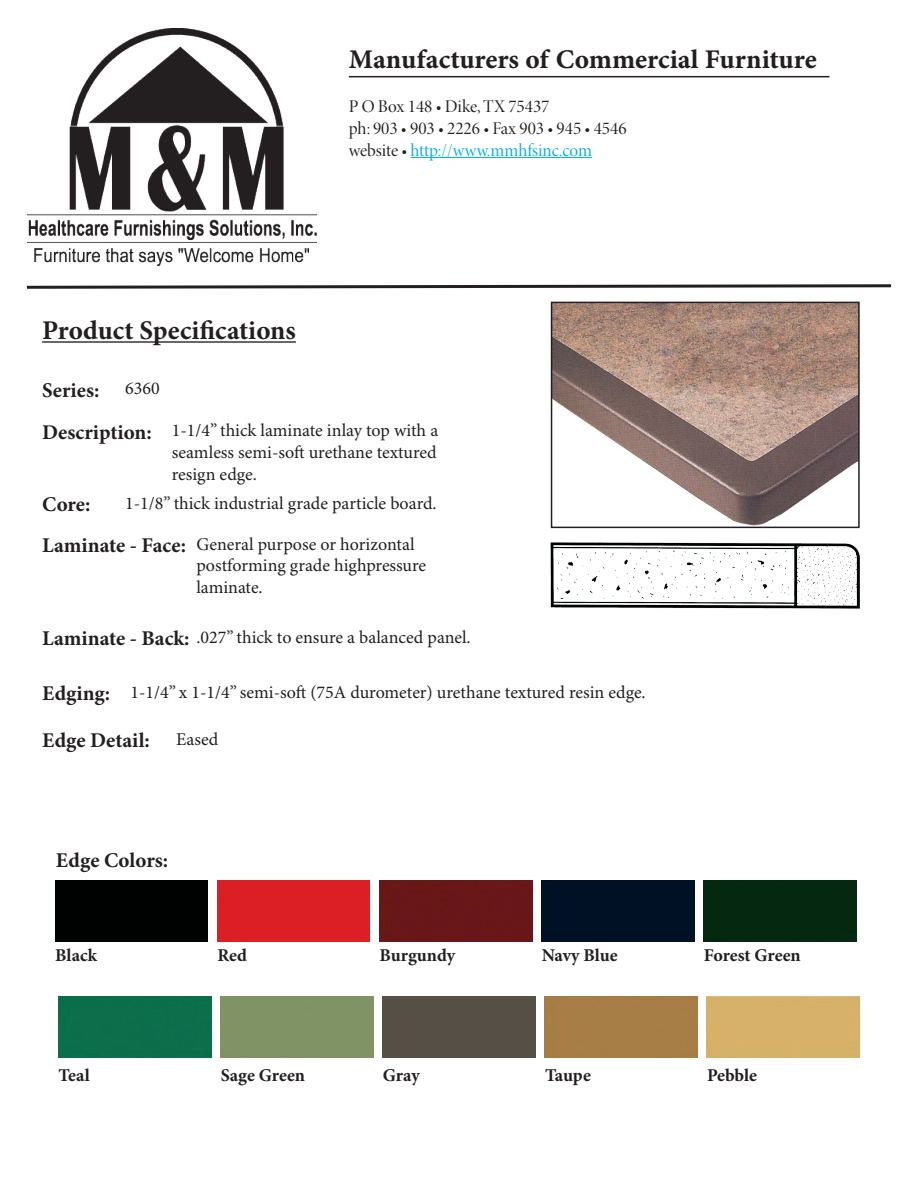
<style>
.page{position:relative;width:918px;height:1188px;background:#fff}
.page>*{position:absolute;margin:0;border:0;box-sizing:border-box;transform-origin:0 0}
.t1{font:27px "Minion Pro Bold Capt";color:#231f20}
.t2{font:700 27px "Minion Pro";color:#231f20}
.t3{font:700 21px/42.2px "Minion Pro";color:#231f20}
.t4{font:18px/21.6px "Minion Pro";color:#231f20}
.t5{font:18px/21.6px "Minion Pro Disp";color:#231f20}
.t6{font:700 18px "Minion Pro";letter-spacing:-.005em;color:#231f20}
.s1{color:#00aeef}
</style>
<div class="page">
<img style="left:27px;top:28px;width:289px;height:237px">
<hr style="left:349px;top:76px;width:480px;height:1px;background:#231f20">
<hr style="left:411px;top:157px;width:181px;height:1px;background:#00aeef">
<img style="left:554px;top:305px;width:303px;height:220px">
<div style="left:551px;top:302px;width:309px;height:226px;border:2px solid #231f20"></div>
<hr style="left:42px;top:341px;width:254px;height:2px;background:#231f20">
<svg style="left:27px;top:284px;width:864px;height:5px"></svg>
<img style="left:551px;top:542px;width:309px;height:66px">
<div style="left:55px;top:880px;width:153px;height:61px;background:#000101"></div>
<div style="left:58px;top:996px;width:153px;height:61px;background:#0c6e4b"></div>
<div style="left:217px;top:880px;width:153px;height:61px;background:#db1f25"></div>
<div style="left:221px;top:996px;width:152px;height:61px;background:#809365"></div>
<div style="left:380px;top:880px;width:152px;height:61px;background:#691619"></div>
<div style="left:383px;top:996px;width:152px;height:61px;background:#554f45"></div>
<div style="left:542px;top:880px;width:152px;height:61px;background:#011125"></div>
<div style="left:545px;top:996px;width:152px;height:61px;background:#a77d45"></div>
<div style="left:704px;top:880px;width:152px;height:61px;background:#042810"></div>
<div style="left:707px;top:996px;width:153px;height:61px;background:#d7b169"></div>
<h1 class="t1" style="left:349px;top:43px;width:469px">Manufacturers of Commercial Furniture</h1>
<p class="t5" style="left:349px;top:96px;width:279px">P O Box 148 • Dike, TX 75437<br>ph: 903 • 903 • 2226 • Fax 903 • 945 • 4546 website • <span class="s1">http://www.mmhfsinc.com</span></p>
<h1 class="t2" style="left:42px;top:315px;width:255px">Product Specifications</h1>
<p class="t3" style="left:42px;top:370px;width:111px">Series:<br>Description:</p>
<p class="t4" style="left:125px;top:379px;width:36px">6360</p>
<p class="t4" style="left:172px;top:421px;width:268px;text-align:justify">1-1/4” thick laminate inlay top with a seamless semi-soft urethane textured resign edge.</p>
<p class="t3" style="left:42px;top:484px;width:50px">Core:</p>
<p class="t4" style="left:125px;top:493px;width:313px">1-1/8” thick industrial grade particle board.</p>
<p class="t3" style="left:42px;top:525px;width:145px">Laminate - Face:</p>
<p class="t3" style="left:42px;top:618px;width:149px">Laminate - Back:</p>
<p class="t4" style="left:196px;top:534px;width:231px">General purpose or horizontal postforming grade highpressure laminate.</p>
<p class="t4" style="left:196px;top:627px;width:276px">.027” thick to ensure a balanced panel.</p>
<p class="t4" style="left:130px;top:682px;width:517px">1-1/4” x 1-1/4” semi-soft (75A durometer) urethane textured resin edge.</p>
<p class="t3" style="left:42px;top:673px;width:70px">Edging:</p>
<p class="t3" style="left:42px;top:720px;width:109px">Edge Detail:</p>
<p class="t4" style="left:176px;top:729px;width:44px">Eased</p>
<p class="t3" style="left:56px;top:840px;width:114px">Edge Colors:</p>
<p class="t6" style="left:55px;top:945px;width:43px">Black</p>
<p class="t6" style="left:59px;top:1065px;width:33px">Teal</p>
<p class="t6" style="left:217px;top:945px;width:31px">Red</p>
<p class="t6" style="left:221px;top:1065px;width:86px">Sage Green</p>
<p class="t6" style="left:380px;top:945px;width:77px">Burgundy</p>
<p class="t6" style="left:383px;top:1065px;width:38px">Gray</p>
<p class="t6" style="left:542px;top:945px;width:78px">Navy Blue</p>
<p class="t6" style="left:545px;top:1065px;width:47px">Taupe</p>
<p class="t6" style="left:704px;top:945px;width:98px">Forest Green</p>
<p class="t6" style="left:707px;top:1065px;width:51px">Pebble</p>
</div>
